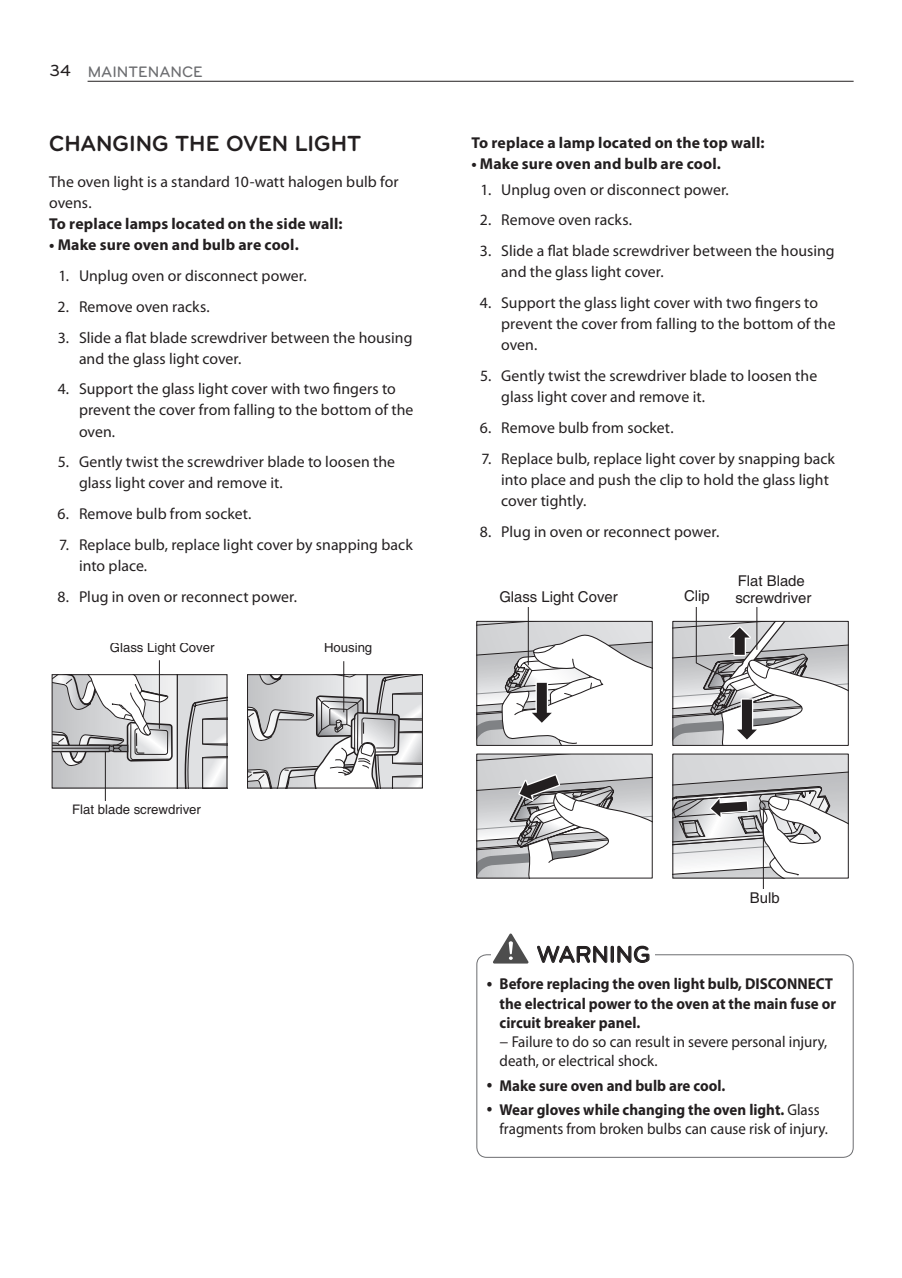
<style>
.page{position:relative;width:902px;height:1278px;background:#fff}
.page>*{position:absolute;margin:0;border:0;box-sizing:border-box;transform-origin:0 0}
.t1{font:500 23.62px "Bryant LG";color:#231f20}
.Subtitle1{font:700 22.75px "Bryant LG";color:#231f20}
.Number_List_Body_Tex{font:15.75px/21px "Myriad Pro";color:#231f20}
.Body-Bullet{font:700 15.75px/19.2px "Myriad Pro";color:#231f20;scale:.95 1}
.Body-Bullet-2{font:15.75px/19.2px "Myriad Pro";color:#231f20;scale:.95 1}
.Body_Text_-_LG_Style{font:15.75px/21px "Myriad Pro";letter-spacing:.005em;color:#231f20}
.Subtitle1_Space_B4{font:700 15.75px "Myriad Pro";letter-spacing:.01em;color:#231f20}
.Body_Text_-_LG_Style-2{font:700 15.75px "Myriad Pro";letter-spacing:.01em;color:#231f20}
.t2{font:500 15.75px "Bryant LG";color:#6c6d70}
.t3{font:14.88px/16.8px "Helvetica";color:#231f20}
.t4{font:13.12px "Helvetica";color:#231f20}
.s1{font-size:16.62px;color:#231f20}
.s2{font-weight:700}
.s3{font-weight:400}
</style>
<div class="page">
<hr style="left:88px;top:81px;width:765px;height:1px;background:#231f20">
<svg style="left:52px;top:660px;width:371px;height:141px"></svg>
<svg style="left:476px;top:621px;width:51px;height:124px"></svg>
<svg style="left:764px;top:754px;width:84px;height:124px"></svg>
<svg style="left:764px;top:621px;width:84px;height:124px"></svg>
<svg style="left:476px;top:754px;width:51px;height:124px;background:#b8b8ba"></svg>
<svg style="left:527px;top:607px;width:237px;height:282px"></svg>
<div style="left:476px;top:954px;width:377px;height:203px;border:1px solid #6c6d70;border-radius:10px"></div>
<div style="left:491px;top:939px;width:164px;height:36px;background:#fff"></div>
<svg style="left:493px;top:933px;width:35px;height:30px"></svg>
<svg style="left:537px;top:945px;width:112px;height:18px"></svg>
<p class="t2" style="left:49px;top:62px;width:50px"><span class="s1">34</span> MAINTENANCE</p>
<p class="Subtitle1" style="left:49px;top:129px;width:313px">CHANGING THE OVEN LIGHT</p>
<p class="Body_Text_-_LG_Style" style="left:49px;top:171px;width:351px">The oven light is a standard 10-watt halogen bulb for ovens.<br><span class="s2">To replace lamps located on the side wall:</span></p>
<p class="Body_Text_-_LG_Style-2" style="left:49px;top:234px;width:251px">• Make sure oven and bulb are cool.</p>
<p class="Number_List_Body_Tex" style="left:58px;top:265px;width:250px">1. Unplug oven or disconnect power.</p>
<p class="Number_List_Body_Tex" style="left:58px;top:296px;width:154px">2. Remove oven racks.</p>
<p class="Number_List_Body_Tex" style="left:79px;top:326px;width:335px;text-indent:-21px">3. Slide a flat blade screwdriver between the housing and the glass light cover.</p>
<p class="Number_List_Body_Tex" style="left:79px;top:378px;width:336px;text-indent:-21px">4. Support the glass light cover with two fingers to prevent the cover from falling to the bottom of the oven.</p>
<p class="Number_List_Body_Tex" style="left:79px;top:451px;width:317px;text-indent:-21px">5. Gently twist the screwdriver blade to loosen the glass light cover and remove it.</p>
<p class="Number_List_Body_Tex" style="left:58px;top:503px;width:195px">6. Remove bulb from socket.</p>
<p class="Number_List_Body_Tex" style="left:79px;top:534px;width:335px;text-indent:-20px">7. Replace bulb, replace light cover by snapping back into place.</p>
<p class="Number_List_Body_Tex" style="left:58px;top:586px;width:241px">8. Plug in oven or reconnect power.</p>
<p class="t4" style="left:110px;top:640px;width:106px">Glass Light Cover</p>
<p class="t4" style="left:324px;top:640px;width:50px">Housing</p>
<p class="Subtitle1_Space_B4" style="left:471px;top:132px;width:295px">To replace a lamp located on the top wall:</p>
<p class="Subtitle1_Space_B4" style="left:471px;top:153px;width:251px">• Make sure oven and bulb are cool.</p>
<p class="Number_List_Body_Tex" style="left:480px;top:178px;width:250px">1. Unplug oven or disconnect power.</p>
<p class="Number_List_Body_Tex" style="left:480px;top:209px;width:154px">2. Remove oven racks.</p>
<p class="Number_List_Body_Tex" style="left:501px;top:240px;width:335px;text-indent:-21px">3. Slide a flat blade screwdriver between the housing and the glass light cover.</p>
<p class="Number_List_Body_Tex" style="left:501px;top:292px;width:336px;text-indent:-21px">4. Support the glass light cover with two fingers to prevent the cover from falling to the bottom of the oven.</p>
<p class="Number_List_Body_Tex" style="left:501px;top:365px;width:317px;text-indent:-21px">5. Gently twist the screwdriver blade to loosen the glass light cover and remove it.</p>
<p class="Number_List_Body_Tex" style="left:480px;top:417px;width:195px">6. Remove bulb from socket.</p>
<p class="Number_List_Body_Tex" style="left:501px;top:448px;width:335px;text-indent:-20px">7. Replace bulb, replace light cover by snapping back into place and push the clip to hold the glass light cover tightly.</p>
<p class="Number_List_Body_Tex" style="left:479px;top:521px;width:241px">8. Plug in oven or reconnect power.</p>
<p class="t3" style="left:499px;top:589px;width:120px">Glass Light Cover</p>
<p class="t3" style="left:684px;top:588px;width:27px">Clip</p>
<p class="t3" style="left:735px;top:573px;width:78px">Flat Blade screwdriver</p>
<p class="t4" style="left:72px;top:802px;width:130px">Flat blade screwdriver</p>
<p class="t1" style="left:536px;top:940px;width:38px">WARNIN</p>
<p class="t1" style="left:633px;top:940px;width:19px">G</p>
<p class="t3" style="left:749px;top:889px;width:31px">Bulb</p>
<p class="Body-Bullet" style="left:499px;top:974px;width:355px">Before replacing the oven light bulb, DISCONNECT the electrical power to the oven at the main fuse or circuit breaker panel.<br><span class="s3">− Failure to do so can result in severe personal injury, death, or electrical shock.</span></p>
<p class="Body-Bullet" style="left:499px;top:1075px;width:239px">Make sure oven and bulb are cool.</p>
<p class="Body-Bullet-2" style="left:499px;top:1099px;width:347px"><span class="s2">Wear gloves while changing the oven light.</span> Glass fragments from broken bulbs can cause risk of injury.</p>
</div>
